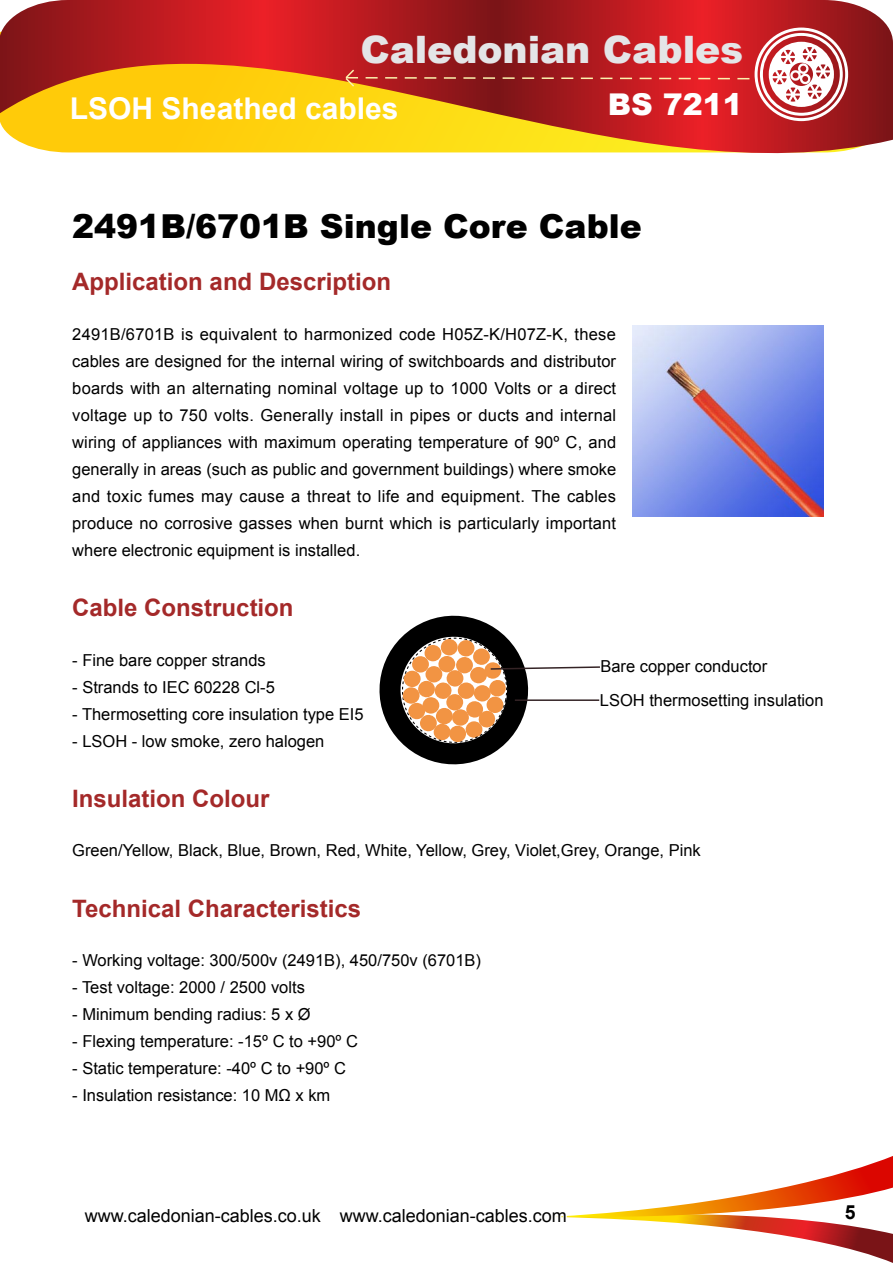
<style>
.page{position:relative;width:893px;height:1263px;background:#fff}
.page>*{position:absolute;margin:0;border:0;box-sizing:border-box;transform-origin:0 0}
.t1{font:900 37.8px "Arial";letter-spacing:-.005em;color:#e4e5e7}
.t2{font:900 33px "Arial";color:#000}
.t3{font:700 30px "Arial";color:#fff}
.t4{font:900 30px "Arial";color:#fff}
.t5{font:700 24px "Arial";color:#a42929}
.t6{font:700 19.5px "Arial";color:#000}
.t7{font:18px "Arial";color:#000}
.t8{font:16.5px/27px "Arial";color:#000;text-align:justify}
</style>
<div class="page">
<svg style="left:0;top:0;width:893px;height:154px;background:#d26920"></svg>
<svg style="left:344px;top:28px;width:504px;height:93px;background:#bf4033"></svg>
<svg style="left:556px;top:1156px;width:337px;height:107px"></svg>
<svg style="left:379px;top:615px;width:221px;height:150px"></svg>
<img style="left:632px;top:325px;width:192px;height:192px">
<h1 class="t1" style="left:360px;top:22px;width:384px">Caledonian Cables</h1>
<h3 class="t3" style="left:70px;top:88px;width:330px">LSOH Sheathed cables</h3>
<h3 class="t4" style="left:608px;top:82px;width:137px">BS 7211</h3>
<h2 class="t2" style="left:72px;top:202px;width:571px">2491B/6701B Single Core Cable</h2>
<h3 class="t5" style="left:72px;top:266px;width:320px">Application and Description</h3>
<p class="t8" style="left:72px;top:321px;width:545px">2491B/6701B is equivalent to harmonized code H05Z-K/H07Z-K, these cables are designed for the internal wiring of switchboards and distributor boards with an alternating nominal voltage up to 1000 Volts or a direct voltage up to 750 volts. Generally install in pipes or ducts and internal wiring of appliances with maximum operating temperature of 90º C, and generally in areas (such as public and government buildings) where smoke and toxic fumes may cause a threat to life and equipment. The cables produce no corrosive gasses when burnt which is particularly important where electronic equipment is installed.</p>
<h3 class="t5" style="left:72px;top:592px;width:223px">Cable Construction</h3>
<p class="t8" style="left:72px;top:646px;width:195px">- Fine bare copper strands</p>
<p class="t8" style="left:72px;top:673px;width:204px">- Strands to IEC 60228 Cl-5</p>
<p class="t8" style="left:72px;top:700px;width:293px">- Thermosetting core insulation type EI5</p>
<p class="t8" style="left:72px;top:727px;width:254px">- LSOH - low smoke, zero halogen</p>
<h3 class="t5" style="left:72px;top:783px;width:199px">Insulation Colour</h3>
<p class="t8" style="left:72px;top:837px;width:630px">Green/Yellow, Black, Blue, Brown, Red, White, Yellow, Grey, Violet,Grey, Orange, Pink</p>
<h3 class="t5" style="left:72px;top:893px;width:291px">Technical Characteristics</h3>
<p class="t8" style="left:72px;top:947px;width:410px">- Working voltage: 300/500v (2491B), 450/750v (6701B)</p>
<p class="t8" style="left:72px;top:974px;width:234px">- Test voltage: 2000 / 2500 volts</p>
<p class="t8" style="left:72px;top:1001px;width:240px">- Minimum bending radius: 5 x Ø</p>
<p class="t8" style="left:72px;top:1028px;width:287px">- Flexing temperature: -15º C to +90º C</p>
<p class="t8" style="left:72px;top:1055px;width:275px">- Static temperature: -40º C to +90º C</p>
<p class="t8" style="left:72px;top:1082px;width:260px">- Insulation resistance: 10 MΩ x km</p>
<p class="t8" style="left:600px;top:653px;width:168px">Bare copper conductor</p>
<p class="t8" style="left:600px;top:687px;width:225px">LSOH thermosetting insulation</p>
<p class="t7" style="left:85px;top:1204px;width:484px">www.caledonian-cables.co.uk www.caledonian-cables.com</p>
<p class="t6" style="left:845px;top:1199px;width:12px">5</p>
</div>
